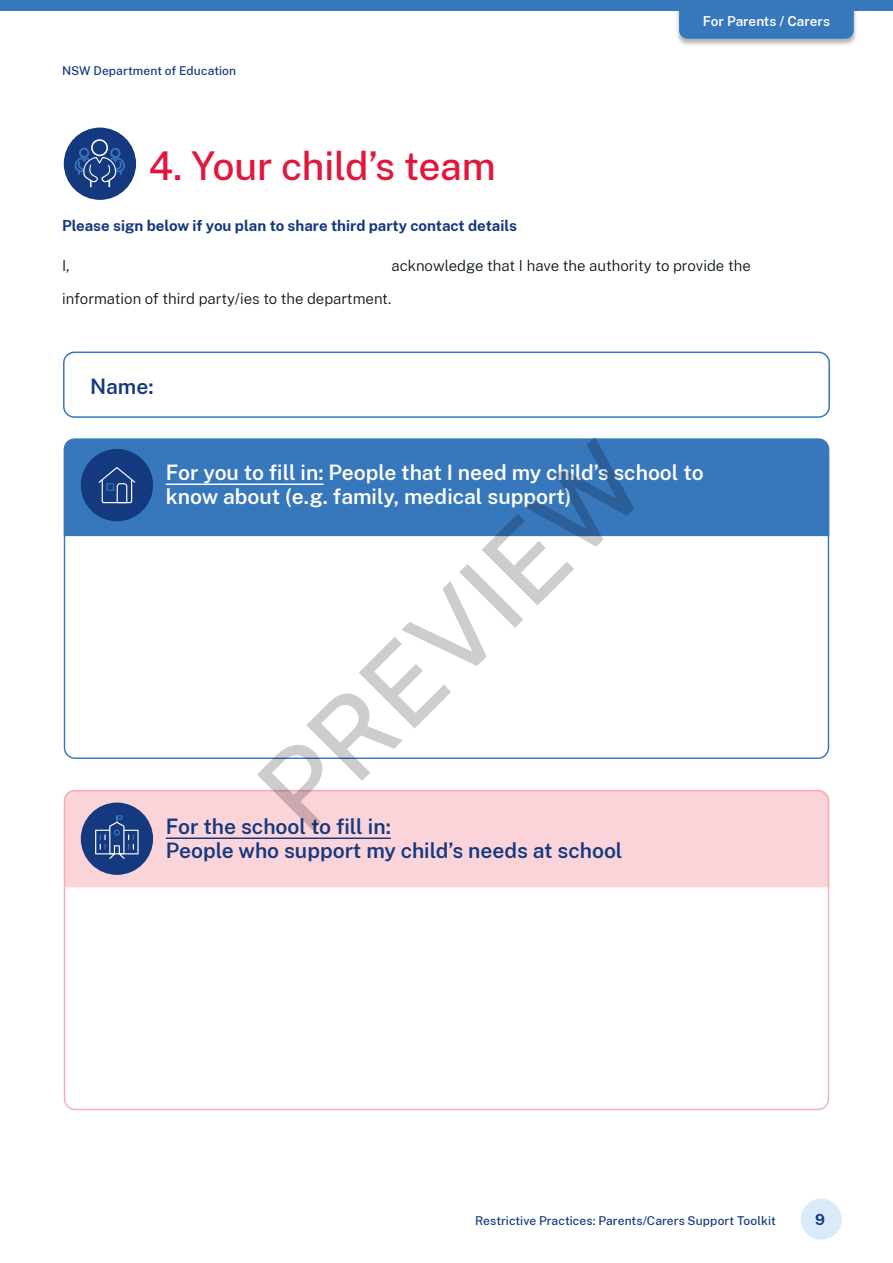
<style>
.page{position:relative;width:893px;height:1263px;background:#fff}
.page>*{position:absolute;margin:0;border:0;box-sizing:border-box;transform-origin:0 0}
.t1{font:500 109.05px "Public Sans";color:rgb(0 0 0/.2)}
.Heading_2__H2{font:500 39px "Public Sans";letter-spacing:-.01em;color:#e3173e}
.Heading_3__H3{font:600 21px/24px "Public Sans";color:#fff}
.Heading_3__H3-2{font:600 21px/24px "Public Sans";color:#15397f}
.Body{font:300 15px "Public Sans";color:#0e1a18}
.Body-2{font:700 15px "Public Sans";color:#15397f}
.t2{font:600 13.5px "Public Sans";letter-spacing:-.005em;color:#fff}
.t3{font:500 12px "Public Sans";letter-spacing:.01em;color:#15397f}
</style>
<div class="page">
<div style="left:675px;top:0;width:182px;height:47px;background:#000;opacity:.3"></div>
<div style="left:679px;top:0;width:175px;height:39px;background:#3777bc;border-radius:9px"></div>
<div style="left:0;top:0;width:893px;height:11px;background:#3777bc"></div>
<div style="left:801px;top:1199px;width:41px;height:41px;background:#d9ebf9;border-radius:50%"></div>
<div style="left:64px;top:438px;width:765px;height:98px;background:#3777bc"></div>
<div style="left:64px;top:790px;width:765px;height:97px;background:#fbd4da"></div>
<hr style="left:166px;top:483px;width:158px;height:2px;background:#fff">
<div style="left:81px;top:449px;width:72px;height:72px;background:#15397f;border-radius:50%"></div>
<svg style="left:98px;top:467px;width:37px;height:36px"></svg>
<hr style="left:166px;top:837px;width:225px;height:2px;background:#15397f">
<div style="left:81px;top:802px;width:72px;height:73px;background:#15397f;border-radius:50%"></div>
<svg style="left:95px;top:815px;width:44px;height:44px"></svg>
<div style="left:64px;top:128px;width:72px;height:72px;background:#15397f;border-radius:50%"></div>
<svg style="left:74px;top:139px;width:51px;height:48px"></svg>
<div style="left:63px;top:352px;width:767px;height:66px;border:2px solid #3777bc;border-radius:11px"></div>
<p class="t3" style="left:62px;top:62px;width:176px">NSW Department of Education</p>
<h2 class="Heading_2__H2" style="left:149px;top:138px;width:349px">4. Your child’s team</h2>
<p class="t2" style="left:703px;top:12px;width:129px">For Parents / Carers</p>
<p class="Body-2" style="left:62px;top:214px;width:457px">Please sign below if you plan to share third party contact details</p>
<p class="Body" style="left:62px;top:256px;width:9px">I,</p>
<p class="Body" style="left:391px;top:256px;width:361px">acknowledge that I have the authority to provide the</p>
<p class="Body" style="left:62px;top:288px;width:331px">information of third party/ies to the department.</p>
<h3 class="Heading_3__H3-2" style="left:90px;top:373px;width:65px">Name:</h3>
<h1 class="t1" style="left:223px;top:755px;width:492px;rotate:-45deg">PREVIEW</h1>
<h3 class="Heading_3__H3" style="left:166px;top:459px;width:539px">For you to fill in: People that I need my child’s school to know about (e.g. family, medical support)</h3>
<h3 class="Heading_3__H3-2" style="left:166px;top:813px;width:458px">For the school to fill in:<br>People who support my child’s needs at school</h3>
<p class="t3" style="left:475px;top:1212px;width:302px">Restrictive Practices: Parents/Carers Support Toolkit</p>
<p class="Body-2" style="left:815px;top:1208px;width:11px">9</p>
</div>
